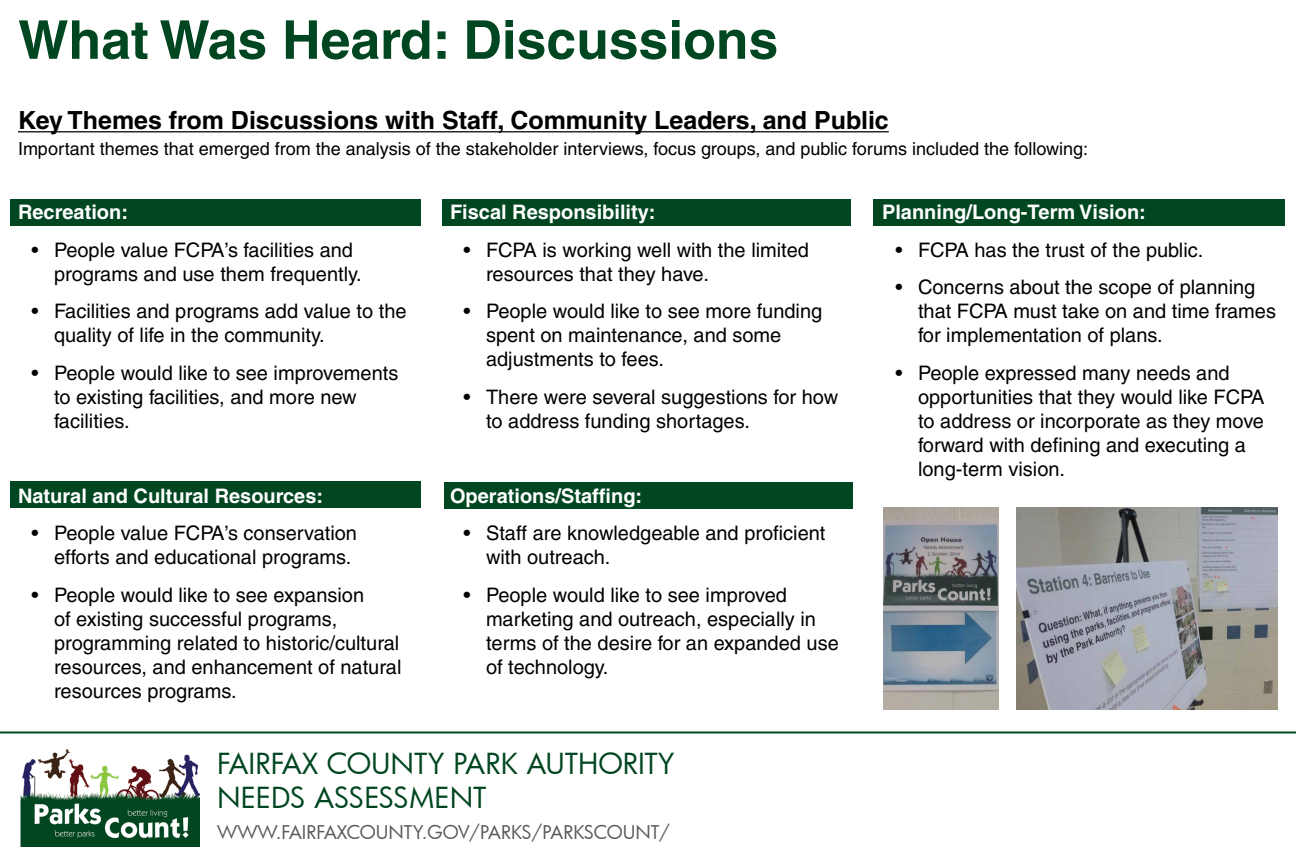
<style>
.page{position:relative;width:1296px;height:864px;background:#fff}
.page>*{position:absolute;margin:0;border:0;box-sizing:border-box;transform-origin:0 0}
.t1{font:700 53.5px "Helvetica";color:#004620}
.t2{font:28.35px/34px "Futura";color:#004620}
.t3{font:700 25px "Helvetica";color:#000}
.t4{font:20px/24px "Helvetica";color:#000}
.t5{font:700 20px "Helvetica";color:#fff}
.t6{font:18.5px "Futura";color:#58595b}
.t7{font:18px "Helvetica";color:#000}
</style>
<div class="page">
<img style="left:20px;top:749px;width:180px;height:98px">
<hr style="left:0;top:732px;width:1296px;height:2px;background:#004620">
<hr style="left:18px;top:131px;width:871px;height:1px;background:#000">
<div style="left:11px;top:199px;width:410px;height:27px;background:#004620"></div>
<div style="left:443px;top:199px;width:408px;height:27px;background:#004620"></div>
<div style="left:873px;top:199px;width:412px;height:27px;background:#004620"></div>
<div style="left:11px;top:481px;width:410px;height:27px;background:#004620"></div>
<div style="left:445px;top:482px;width:408px;height:27px;background:#004620"></div>
<img style="left:1017px;top:508px;width:261px;height:202px">
<img style="left:883px;top:508px;width:116px;height:202px">
<h1 class="t1" style="left:18px;top:7px;width:762px">What Was Heard: Discussions</h1>
<h1 class="t3" style="left:18px;top:105px;width:872px">Key Themes from Discussions with Staff, Community Leaders, and Public</h1>
<p class="t7" style="left:18px;top:138px;width:1072px">Important themes that emerged from the analysis of the stakeholder interviews, focus groups, and public forums included the following:</p>
<p class="t5" style="left:18px;top:200px;width:112px">Recreation:</p>
<p class="t5" style="left:450px;top:200px;width:207px">Fiscal Responsibility:</p>
<p class="t5" style="left:882px;top:200px;width:265px">Planning/Long-Term Vision:</p>
<p class="t4" style="left:54px;top:237px;width:309px;text-indent:-22px">• People value FCPA’s facilities and programs and use them frequently.</p>
<p class="t4" style="left:54px;top:299px;width:354px;text-indent:-22px">• Facilities and programs add value to the quality of life in the community.</p>
<p class="t4" style="left:54px;top:360px;width:346px;text-indent:-22px">• People would like to see improvements to existing facilities, and more new facilities.</p>
<p class="t4" style="left:486px;top:237px;width:325px;text-indent:-22px">• FCPA is working well with the limited resources that they have.</p>
<p class="t4" style="left:486px;top:299px;width:338px;text-indent:-22px">• People would like to see more funding spent on maintenance, and some adjustments to fees.</p>
<p class="t4" style="left:486px;top:384px;width:354px;text-indent:-22px">• There were several suggestions for how to address funding shortages.</p>
<p class="t4" style="left:896px;top:237px;width:309px">• FCPA has the trust of the public.</p>
<p class="t4" style="left:918px;top:275px;width:360px;text-indent:-22px">• Concerns about the scope of planning that FCPA must take on and time frames for implementation of plans.</p>
<p class="t4" style="left:918px;top:360px;width:348px;text-indent:-22px">• People expressed many needs and opportunities that they would like FCPA to address or incorporate as they move forward with defining and executing a long-term vision.</p>
<p class="t5" style="left:18px;top:483px;width:307px">Natural and Cultural Resources:</p>
<p class="t4" style="left:32px;top:521px;width:327px;text-align:right">• People value FCPA’s conservation efforts and educational programs.</p>
<p class="t4" style="left:54px;top:582px;width:349px;text-indent:-22px">• People would like to see expansion<br>of existing successful programs, programming related to historic/cultural resources, and enhancement of natural resources programs.</p>
<p class="t5" style="left:450px;top:483px;width:194px">Operations/Staffing:</p>
<p class="t4" style="left:486px;top:521px;width:341px;text-indent:-22px">• Staff are knowledgeable and proficient with outreach.</p>
<p class="t4" style="left:486px;top:582px;width:354px;text-indent:-22px">• People would like to see improved marketing and outreach, especially in terms of the desire for an expanded use of technology.</p>
<h2 class="t2" style="left:217px;top:746px;width:459px">FAIRFAX COUNTY PARK AUTHORITY<br>NEEDS ASSESSMENT</h2>
<p class="t6" style="left:217px;top:820px;width:454px">WWW.FAIRFAXCOUNTY.GOV/PARKS/PARKSCOUNT/</p>
</div>
